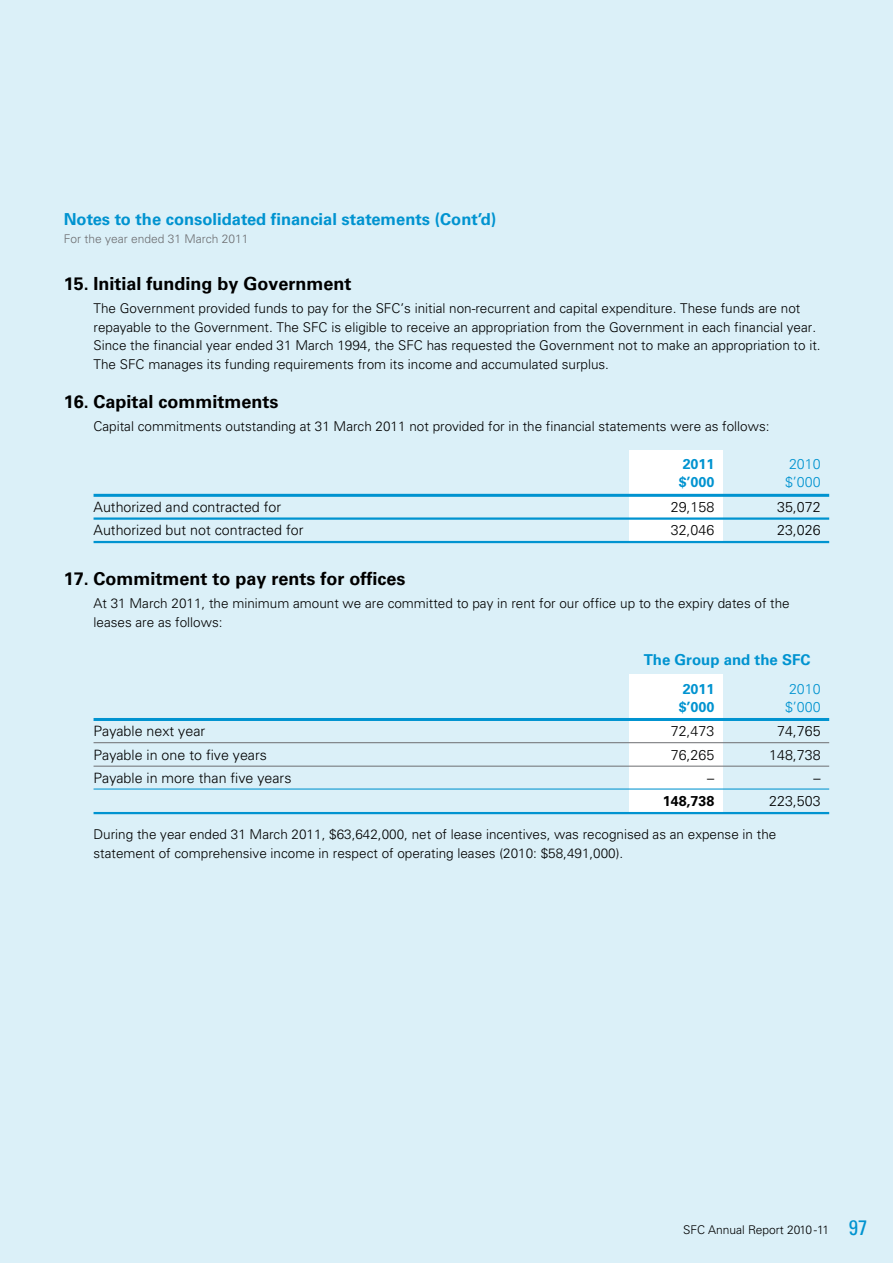
<style>
.page{position:relative;width:893px;height:1263px;background:#dbf0f8}
.page>*{position:absolute;margin:0;border:0;box-sizing:border-box;transform-origin:0 0}
.t1{font:700 18px "Univers";color:#000}
.t2{font:700 16.5px "Univers";color:#0093d0}
.t3{font:700 15px "Univers";color:#0093d0}
.t4{font:300 14.25px "Univers";color:#000}
.t5{font:700 14.25px "Univers";color:#0093d0}
.t6{font:300 14.25px "Univers";color:#0093d0}
.t7{font:700 14.25px "Univers";color:#000}
.t8{font:300 13.5px/18.8px "Univers";color:#000}
.t9{font:300 12px "Univers";color:#6d6e71}
.t10{font:300 12px "Univers";color:#000}
.s1{font-weight:400;font-stretch:condensed;font-size:21px;color:#0093d0}
</style>
<div class="page">
<div style="left:629px;top:451px;width:94px;height:91px;background:#fff"></div>
<div style="left:629px;top:675px;width:94px;height:139px;background:#fff"></div>
<hr style="left:94px;top:494px;width:735px;height:3px;background:#0093d0">
<hr style="left:94px;top:517px;width:735px;height:3px;background:#0093d0">
<hr style="left:94px;top:541px;width:735px;height:2px;background:#0093d0">
<hr style="left:94px;top:718px;width:735px;height:3px;background:#0093d0">
<hr style="left:94px;top:742px;width:735px;height:1px;background:#6d6e71">
<hr style="left:94px;top:766px;width:735px;height:1px;background:#6d6e71">
<hr style="left:94px;top:788px;width:735px;height:1px;background:#0093d0">
<hr style="left:94px;top:812px;width:735px;height:2px;background:#0093d0">
<p class="t2" style="left:64px;top:209px;width:434px">Notes to the consolidated financial statements (Cont’d)</p>
<p class="t9" style="left:64px;top:231px;width:186px">For the year ended 31 March 2011</p>
<h1 class="t1" style="left:64px;top:273px;width:289px">15. Initial funding by Government</h1>
<p class="t8" style="left:94px;top:299px;width:729px">The Government provided funds to pay for the SFC’s initial non-recurrent and capital expenditure. These funds are not repayable to the Government. The SFC is eligible to receive an appropriation from the Government in each financial year.<br>Since the financial year ended 31 March 1994, the SFC has requested the Government not to make an appropriation to it.<br>The SFC manages its funding requirements from its income and accumulated surplus.</p>
<h1 class="t1" style="left:64px;top:391px;width:216px">16. Capital commitments</h1>
<p class="t8" style="left:94px;top:417px;width:677px">Capital commitments outstanding at 31 March 2011 not provided for in the financial statements were as follows:</p>
<p class="t5" style="left:683px;top:456px;width:33px">2011</p>
<p class="t6" style="left:789px;top:456px;width:33px">2010</p>
<p class="t5" style="left:679px;top:474px;width:37px">$’000</p>
<p class="t6" style="left:785px;top:474px;width:37px">$’000</p>
<p class="t4" style="left:94px;top:498px;width:189px">Authorized and contracted for</p>
<p class="t4" style="left:671px;top:498px;width:45px">29,158</p>
<p class="t4" style="left:777px;top:498px;width:45px">35,072</p>
<p class="t4" style="left:94px;top:522px;width:211px">Authorized but not contracted for</p>
<p class="t4" style="left:671px;top:522px;width:45px">32,046</p>
<p class="t4" style="left:777px;top:522px;width:45px">23,026</p>
<h1 class="t1" style="left:64px;top:568px;width:343px">17. Commitment to pay rents for offices</h1>
<p class="t8" style="left:94px;top:594px;width:698px">At 31 March 2011, the minimum amount we are committed to pay in rent for our office up to the expiry dates of the leases are as follows:</p>
<p class="t3" style="left:644px;top:651px;width:168px">The Group and the SFC</p>
<p class="t5" style="left:683px;top:680px;width:33px">2011</p>
<p class="t6" style="left:789px;top:680px;width:33px">2010</p>
<p class="t5" style="left:679px;top:698px;width:37px">$’000</p>
<p class="t6" style="left:785px;top:698px;width:37px">$’000</p>
<p class="t4" style="left:94px;top:722px;width:113px">Payable next year</p>
<p class="t4" style="left:671px;top:722px;width:45px">72,473</p>
<p class="t4" style="left:777px;top:722px;width:45px">74,765</p>
<p class="t4" style="left:94px;top:746px;width:175px">Payable in one to five years</p>
<p class="t4" style="left:671px;top:746px;width:45px">76,265</p>
<p class="t4" style="left:769px;top:746px;width:53px">148,738</p>
<p class="t4" style="left:94px;top:769px;width:199px">Payable in more than five years</p>
<p class="t4" style="left:707px;top:769px;width:9px">–</p>
<p class="t4" style="left:814px;top:769px;width:9px">–</p>
<p class="t7" style="left:663px;top:793px;width:53px">148,738</p>
<p class="t4" style="left:769px;top:793px;width:53px">223,503</p>
<p class="t8" style="left:94px;top:825px;width:684px">During the year ended 31 March 2011, $63,642,000, net of lease incentives, was recognised as an expense in the statement of comprehensive income in respect of operating leases (2010: $58,491,000).</p>
<p class="t10" style="left:683px;top:1222px;width:186px">SFC Annual Report 2010 -11 <span class="s1">97</span></p>
</div>
